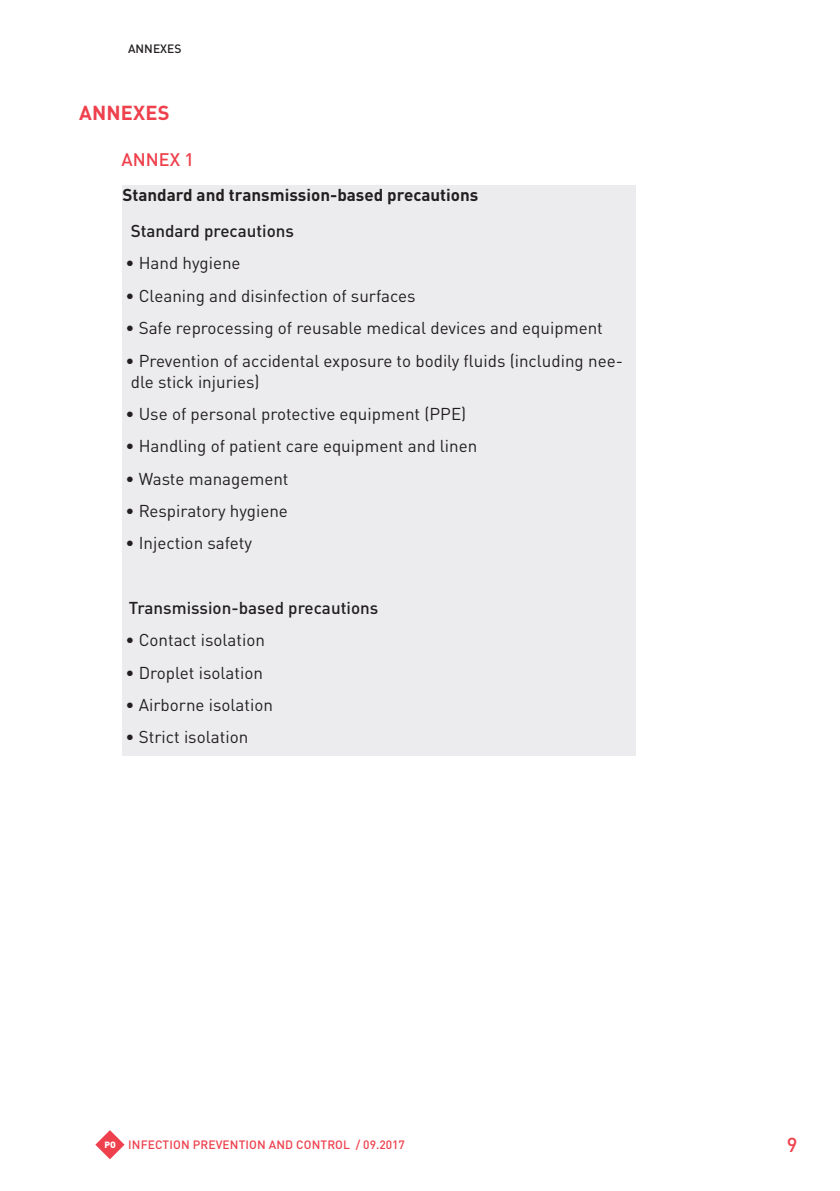
<style>
.page{position:relative;width:840px;height:1191px;background:#fff}
.page>*{position:absolute;margin:0;border:0;box-sizing:border-box;transform-origin:0 0}
._1__Titre_rubrique{font:700 20px "DIN Pro";letter-spacing:.01em;color:#ee414d}
.t1{font:500 20px "DIN Pro";color:#ee414d}
._6__Texte_courant{font:500 18px "DIN Pro";color:#ee414d}
._6a__Texte_courant_f{font:17px/21px "DIN Pro";color:#231f20}
._6a__Texte_courant_f-2{font:500 17px "DIN Pro";color:#231f20}
._6__Texte_courant-2{font:700 17px "DIN Pro";color:#231f20}
.t2{font:500 12px "DIN Pro";letter-spacing:.01em;color:#ee414d}
.t3{font:500 12px "DIN Pro";color:#231f20}
.s1{font-weight:900;font-size:9px;color:#fff}
</style>
<div class="page">
<svg style="left:95px;top:1130px;width:29px;height:29px"></svg>
<div style="left:122px;top:185px;width:513px;height:31px;background:#ececee"></div>
<div style="left:122px;top:216px;width:513px;height:34px;background:#ececee"></div>
<div style="left:122px;top:248px;width:513px;height:34px;background:#ececee"></div>
<div style="left:122px;top:280px;width:513px;height:34px;background:#ececee"></div>
<div style="left:122px;top:313px;width:513px;height:34px;background:#ececee"></div>
<div style="left:122px;top:345px;width:513px;height:55px;background:#ececee"></div>
<div style="left:122px;top:398px;width:513px;height:34px;background:#ececee"></div>
<div style="left:122px;top:431px;width:513px;height:34px;background:#ececee"></div>
<div style="left:122px;top:463px;width:513px;height:34px;background:#ececee"></div>
<div style="left:122px;top:495px;width:513px;height:34px;background:#ececee"></div>
<div style="left:122px;top:528px;width:513px;height:34px;background:#ececee"></div>
<div style="left:122px;top:560px;width:513px;height:34px;background:#ececee"></div>
<div style="left:122px;top:592px;width:513px;height:34px;background:#ececee"></div>
<div style="left:122px;top:625px;width:513px;height:34px;background:#ececee"></div>
<div style="left:122px;top:657px;width:513px;height:34px;background:#ececee"></div>
<div style="left:122px;top:689px;width:513px;height:34px;background:#ececee"></div>
<div style="left:122px;top:722px;width:513px;height:34px;background:#ececee"></div>
<p class="t3" style="left:128px;top:39px;width:55px">ANNEXES</p>
<p class="_1__Titre_rubrique" style="left:79px;top:96px;width:92px">ANNEXES</p>
<p class="_6__Texte_courant" style="left:121px;top:145px;width:74px">ANNEX 1</p>
<p class="_6__Texte_courant-2" style="left:122px;top:180px;width:357px">Standard and transmission-based precautions</p>
<p class="_6a__Texte_courant_f-2" style="left:131px;top:217px;width:165px">Standard precautions</p>
<p class="_6a__Texte_courant_f" style="left:125px;top:251px;width:117px">• Hand hygiene</p>
<p class="_6a__Texte_courant_f" style="left:125px;top:283px;width:291px">• Cleaning and disinfection of surfaces</p>
<p class="_6a__Texte_courant_f" style="left:125px;top:316px;width:478px">• Safe reprocessing of reusable medical devices and equipment</p>
<p class="_6a__Texte_courant_f" style="left:131px;top:348px;width:493px;text-indent:-5px">• Prevention of accidental exposure to bodily fluids (including nee&shy;dle stick injuries)</p>
<p class="_6a__Texte_courant_f" style="left:125px;top:401px;width:342px">• Use of personal protective equipment (PPE)</p>
<p class="_6a__Texte_courant_f" style="left:125px;top:434px;width:353px">• Handling of patient care equipment and linen</p>
<p class="_6a__Texte_courant_f" style="left:125px;top:466px;width:165px">• Waste management</p>
<p class="_6a__Texte_courant_f" style="left:125px;top:498px;width:164px">• Respiratory hygiene</p>
<p class="_6a__Texte_courant_f" style="left:125px;top:531px;width:128px">• Injection safety</p>
<p class="_6a__Texte_courant_f-2" style="left:129px;top:594px;width:251px">Transmission-based precautions</p>
<p class="_6a__Texte_courant_f" style="left:125px;top:628px;width:141px">• Contact isolation</p>
<p class="_6a__Texte_courant_f" style="left:125px;top:660px;width:139px">• Droplet isolation</p>
<p class="_6a__Texte_courant_f" style="left:125px;top:692px;width:149px">• Airborne isolation</p>
<p class="_6a__Texte_courant_f" style="left:125px;top:725px;width:124px">• Strict isolation</p>
<p class="t2" style="left:104px;top:1135px;width:302px"><span class="s1">PO</span> INFECTION PREVENTION AND CONTROL / 09.2017</p>
<p class="t1" style="left:786px;top:1128px;width:12px">9</p>
</div>
